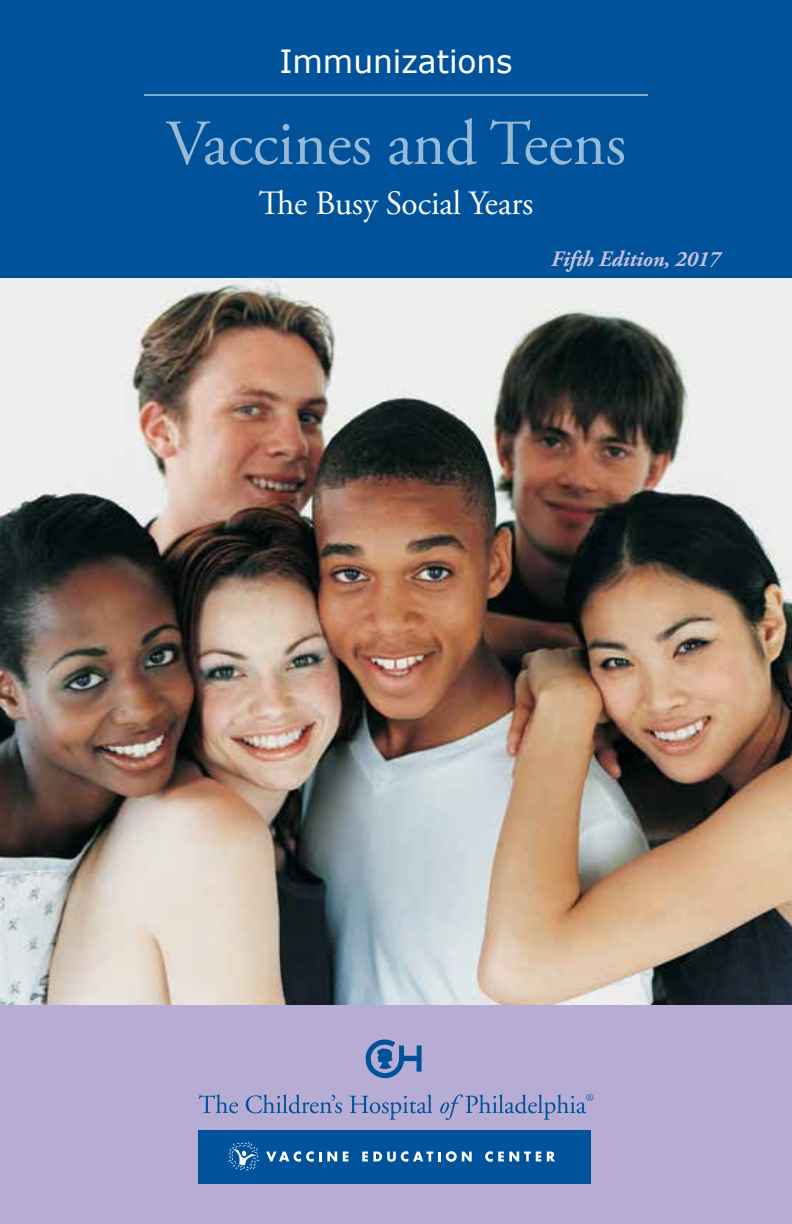
<style>
.page{position:relative;width:792px;height:1224px;background:#fff}
.page>*{position:absolute;margin:0;border:0;box-sizing:border-box;transform-origin:0 0}
.t1{font:64px "Adobe Garamond Pro";color:#99bad7}
.t2{font:34px "Adobe Garamond Pro";color:#fff}
.t3{font:32px "Verdana";color:#fff}
.t4{font:italic 700 22px "Adobe Garamond Pro";color:#c8c1e0}
</style>
<div class="page">
<img style="left:0;top:278px;width:792px;height:727px">
<div style="left:0;top:0;width:792px;height:278px;background:#00539b"></div>
<div style="left:0;top:1005px;width:792px;height:219px;background:#b6acd4"></div>
<hr style="left:144px;top:94px;width:504px;height:2px;background:#fff">
<div style="left:199px;top:1130px;width:392px;height:54px;background:#00539b"></div>
<svg style="left:266px;top:1151px;width:71px;height:11px"></svg>
<svg style="left:343px;top:1152px;width:5px;height:9px"></svg>
<svg style="left:362px;top:1151px;width:110px;height:11px"></svg>
<svg style="left:485px;top:1151px;width:56px;height:11px"></svg>
<svg style="left:547px;top:1152px;width:8px;height:9px"></svg>
<svg style="left:365px;top:1040px;width:57px;height:39px"></svg>
<svg style="left:199px;top:1094px;width:39px;height:19px"></svg>
<svg style="left:246px;top:1094px;width:96px;height:20px"></svg>
<svg style="left:350px;top:1094px;width:82px;height:26px"></svg>
<svg style="left:440px;top:1094px;width:153px;height:26px"></svg>
<svg style="left:228px;top:1142px;width:31px;height:29px"></svg>
<p class="t3" style="left:279px;top:39px;width:235px">Immunizations</p>
<h1 class="t1" style="left:166px;top:105px;width:461px">Vaccines and Teens</h1>
<p class="t2" style="left:259px;top:183px;width:276px">The Busy Social Years</p>
<p class="t4" style="left:551px;top:247px;width:170px">Fifth Edition, 2017</p>
</div>
